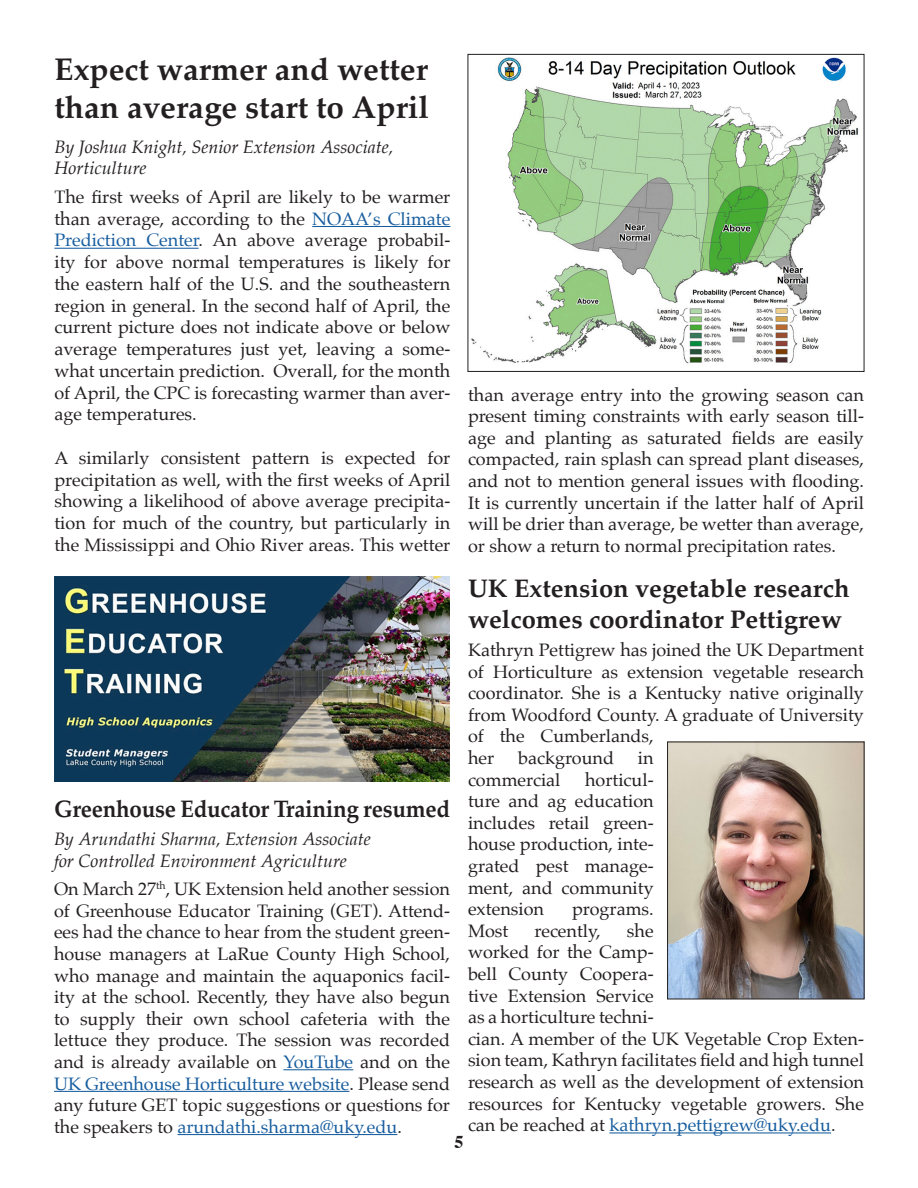
<style>
.page{position:relative;width:918px;height:1188px;background:#fff}
.page>*{position:absolute;margin:0;border:0;box-sizing:border-box;transform-origin:0 0}
.t1{font:700 31.5px "Palatino";color:#231f20}
.t2{font:700 25.5px/30.6px "Palatino";color:#231f20}
.t3{font:700 24px "Palatino";letter-spacing:-.01em;color:#231f20;scale:.93 1}
.t4{font:18px/21.6px "Palatino";color:#231f20;text-align:justify}
.t5{font:italic 18px "Palatino";color:#231f20}
.t6{font:700 18px "Times";color:#231f20}
.s1{color:#175d9e}
</style>
<div class="page">
<hr style="left:609px;top:1132px;width:222px;height:1px;background:#175d9e">
<img style="left:669px;top:744px;width:193px;height:253px">
<div style="left:667px;top:742px;width:197px;height:257px;border:1px solid #231f20"></div>
<hr style="left:312px;top:226px;width:138px;height:1px;background:#175d9e">
<hr style="left:54px;top:248px;width:145px;height:1px;background:#175d9e">
<img style="left:471px;top:57px;width:388px;height:307px">
<div style="left:468px;top:54px;width:396px;height:318px;border:1px solid #231f20"></div>
<hr style="left:283px;top:1069px;width:70px;height:1px;background:#175d9e">
<hr style="left:54px;top:1091px;width:295px;height:1px;background:#175d9e">
<hr style="left:178px;top:1134px;width:219px;height:1px;background:#175d9e">
<img style="left:54px;top:577px;width:396px;height:204px">
<p class="t1" style="left:54px;top:42px;width:375px">Expect warmer and wetter</p>
<p class="t1" style="left:54px;top:80px;width:376px">than average start to April</p>
<p class="t5" style="left:54px;top:132px;width:340px">By Joshua Knight, Senior Extension Associate,</p>
<p class="t5" style="left:54px;top:153px;width:94px">Horticulture</p>
<p class="t4" style="left:54px;top:186px;width:398px">The first weeks of April are likely to be warmer than average, according to the <span class="s1">NOAA’s Climate Prediction Center</span>. An above average probabil&shy;ity for above normal temperatures is likely for the eastern half of the U.S. and the southeastern region in general. In the second half of April, the current picture does not indicate above or below average temperatures just yet, leaving a some&shy;what uncertain prediction. Overall, for the month of April, the CPC is forecasting warmer than aver&shy;age temperatures.</p>
<p class="t4" style="left:54px;top:447px;width:398px">A similarly consistent pattern is expected for precipitation as well, with the first weeks of April showing a likelihood of above average precipita&shy;tion for much of the country, but particularly in the Mississippi and Ohio River areas. This wetter</p>
<p class="t4" style="left:468px;top:384px;width:398px">than average entry into the growing season can present timing constraints with early season till&shy;age and planting as saturated fields are easily compacted, rain splash can spread plant diseases, and not to mention general issues with flooding.<br>It is currently uncertain if the latter half of April will be drier than average, be wetter than average, or show a return to normal precipitation rates.</p>
<p class="t2" style="left:468px;top:572px;width:383px">UK Extension vegetable research welcomes coordinator Pettigrew</p>
<p class="t4" style="left:468px;top:639px;width:398px;text-align:left">Kathryn Pettigrew has joined the UK Department of Horticulture as extension vegetable research coordinator. She is a Kentucky native originally from Woodford County. A graduate of University of the Cumberlands,<br>her</p>
<p class="t4" style="left:518px;top:747px;width:97px">background</p>
<p class="t4" style="left:638px;top:747px;width:17px">in</p>
<p class="t4" style="left:468px;top:769px;width:94px">commercial</p>
<p class="t4" style="left:468px;top:769px;width:187px;text-indent:117px">horticul&shy;ture and ag education includes retail green&shy;house production, inte&shy;grated pest manage&shy;ment, and community extension</p>
<p class="t3" style="left:54px;top:788px;width:427px">Greenhouse Educator Training resumed</p>
<p class="t5" style="left:54px;top:824px;width:318px">By Arundathi Sharma, Extension Associate</p>
<p class="t5" style="left:54px;top:845px;width:294px">for Controlled Environment Agriculture</p>
<p class="t4" style="left:54px;top:878px;width:398px">On March 27<sup>th</sup>, UK Extension held another session of Greenhouse Educator Training (GET). Attend&shy;ees had the chance to hear from the student green&shy;house managers at LaRue County High School, who manage and maintain the aquaponics facil&shy;ity at the school. Recently, they have also begun to supply their own school cafeteria with the lettuce they produce. The session was recorded and is already available on <span class="s1">YouTube</span> and on the <span class="s1">UK Greenhouse Horticulture website</span>. Please send any future GET topic suggestions or questions for the speakers to <span class="s1">arundathi.sharma@uky.edu</span>.</p>
<p class="t4" style="left:572px;top:898px;width:83px">programs.</p>
<p class="t4" style="left:468px;top:920px;width:398px;text-align:left;text-indent:159px">she<br>worked for the Camp-<br>bell County Coopera-<br>tive Extension Service<br>as a horticulture techni-<br>cian. A member of the UK Vegetable Crop Exten&shy;sion team, Kathryn facilitates field and high tunnel research as well as the development of extension resources for Kentucky vegetable growers. She can be reached at <span class="s1">kathryn.pettigrew@uky.edu</span>.</p>
<p class="t4" style="left:468px;top:920px;width:42px">Most</p>
<p class="t4" style="left:535px;top:920px;width:68px">recently,</p>
<p class="t6" style="left:454px;top:1124px;width:10px">5</p>
</div>
